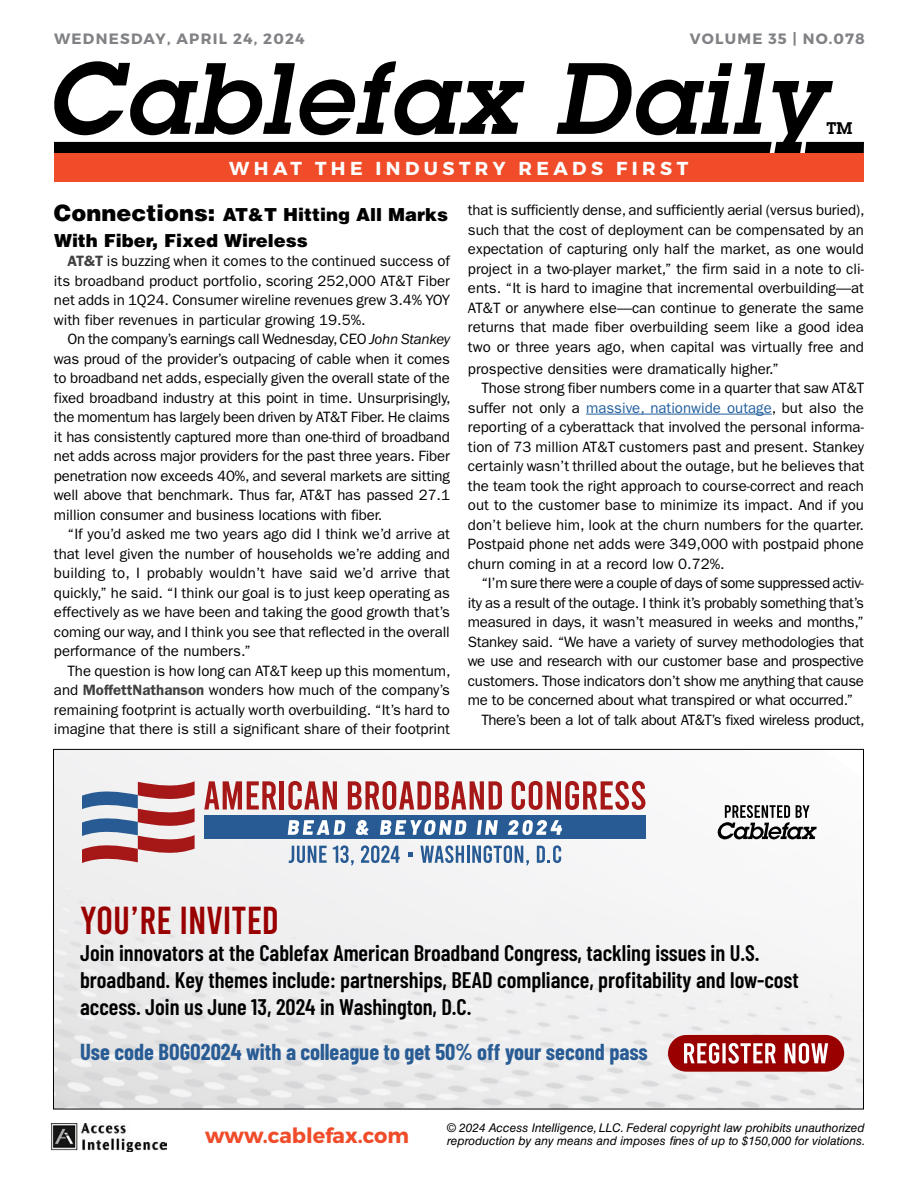
<style>
.page{position:relative;width:918px;height:1188px;background:#fff}
.page>*{position:absolute;margin:0;border:0;box-sizing:border-box;transform-origin:0 0}
.t1{font:italic 600 99px "Lubalin Graph Std";letter-spacing:.03em;color:#000}
.t2{font:39px "Bebas";color:#900}
.t3{font:600 22.5px/27px "Barlow Condensed";color:#000}
.t4{font:700 22.5px "Barlow Condensed";color:#295c94}
.t5{font:700 21px "Montserrat";color:#f04c2a}
.t6{font:700 18.75px "Montserrat";letter-spacing:.235em;color:#fff}
.t7{font:900 18px/25.5px "Helvetica LT Std";color:#000}
.t8{font:600 16.5px "Lubalin Graph Std";color:#000}
.t9{font:15px/19.5px "ITC Franklin Gothic Std";color:#000;text-align:justify}
.t10{font:15px "ITC Franklin Gothic Std";letter-spacing:-.02em;color:#000}
.t11{font:15px "ITC Franklin Gothic Std";letter-spacing:-.03em;color:#000}
.t12{font:700 15px "Montserrat";letter-spacing:.085em;color:#808285}
.t13{font:italic 12px/13.5px "Helvetica LT Std";color:#000}
.s1{font-size:22.5px}
.s2{font-weight:600;color:#414042}
.s3{font-style:italic}
.s4{color:#215e9e}
</style>
<div class="page">
<div style="left:54px;top:142px;width:718px;height:11px;background:#000"></div>
<svg style="left:805px;top:142px;width:59px;height:11px"></svg>
<div style="left:54px;top:153px;width:809px;height:29px;background:#f04c2a"></div>
<img style="left:52px;top:1123px;width:115px;height:29px">
<img style="left:55px;top:751px;width:807px;height:356px">
<svg style="left:82px;top:781px;width:113px;height:82px"></svg>
<svg style="left:204px;top:781px;width:72px;height:29px"></svg>
<hr style="left:280px;top:781px;width:4px;height:29px;background:#a61818">
<svg style="left:288px;top:781px;width:49px;height:29px"></svg>
<svg style="left:348px;top:781px;width:154px;height:29px"></svg>
<svg style="left:512px;top:781px;width:133px;height:29px"></svg>
<div style="left:204px;top:815px;width:442px;height:24px;background:#285b94"></div>
<svg style="left:288px;top:820px;width:58px;height:15px"></svg>
<svg style="left:356px;top:820px;width:13px;height:15px"></svg>
<svg style="left:380px;top:820px;width:87px;height:15px"></svg>
<svg style="left:477px;top:820px;width:21px;height:15px"></svg>
<svg style="left:508px;top:820px;width:54px;height:15px"></svg>
<svg style="left:289px;top:846px;width:38px;height:17px"></svg>
<svg style="left:333px;top:845px;width:21px;height:20px"></svg>
<svg style="left:361px;top:845px;width:39px;height:18px"></svg>
<svg style="left:408px;top:852px;width:4px;height:4px"></svg>
<svg style="left:420px;top:845px;width:109px;height:20px"></svg>
<svg style="left:537px;top:845px;width:24px;height:18px"></svg>
<svg style="left:718px;top:805px;width:99px;height:34px"></svg>
<div style="left:668px;top:1035px;width:176px;height:37px;background:#900;border-radius:18px"></div>
<svg style="left:684px;top:1043px;width:144px;height:21px"></svg>
<hr style="left:586px;top:414px;width:186px;height:1px;background:#215e9e">
<p class="t12" style="left:54px;top:29px;width:252px">WEDNESDAY, APRIL 24, 2024</p>
<p class="t12" style="left:690px;top:29px;width:177px">VOLUME 35 | NO.078</p>
<h1 class="t1" style="left:46px;top:33px;width:779px">Cablefax Daily</h1>
<p class="t8" style="left:827px;top:117px;width:27px">TM</p>
<p class="t6" style="left:229px;top:157px;width:460px">WHAT THE INDUSTRY READS FIRST</p>
<p class="t7" style="left:54px;top:202px;width:396px"><span class="s1">Connections:</span> AT&amp;T Hitting All Marks<br>With Fiber, Fixed Wireless</p>
<p class="t9" style="left:54px;top:252px;width:398px;text-indent:14px"><span class="s2">AT&amp;T</span> is buzzing when it comes to the continued success of its broadband product portfolio, scoring 252,000 AT&amp;T Fiber net adds in 1Q24. Consumer wireline revenues grew 3.4% YOY with fiber revenues in particular growing 19.5%.</p>
<p class="t9" style="left:54px;top:330px;width:398px;text-indent:13px">On the company’s earnings call Wednesday, CEO <span class="s3">John Stankey </span>was proud of the provider’s outpacing of cable when it comes to broadband net adds, especially given the overall state of the fixed broadband industry at this point in time. Unsurprisingly, the momentum has largely been driven by AT&amp;T Fiber. He claims it has consistently captured more than one-third of broadband net adds across major providers for the past three years. Fiber penetration now exceeds 40%, and several markets are sitting well above that benchmark. Thus far, AT&amp;T has passed 27.1 million consumer and business locations with fiber.</p>
<p class="t9" style="left:54px;top:525px;width:398px;text-indent:14px">“If you’d asked me two years ago did I think we’d arrive at that level given the number of households we’re adding and building to, I probably wouldn’t have said we’d arrive that quickly,” he said. “I think our goal is to just keep operating as effectively as we have been and taking the good growth that’s coming our way, and I think you see that reflected in the overall performance of the numbers.”</p>
<p class="t9" style="left:54px;top:661px;width:398px;text-indent:14px">The question is how long can AT&amp;T keep up this momentum, and <span class="s2">MoffettNathanson</span> wonders how much of the company’s remaining footprint is actually worth overbuilding. “It’s hard to imagine that there is still a significant share of their footprint</p>
<p class="t9" style="left:468px;top:201px;width:398px">that is sufficiently dense, and sufficiently aerial (versus buried), such that the cost of deployment can be compensated by an expectation of capturing only half the market, as one would project in a two-player market,” the firm said in a note to cli&shy;ents. “It is hard to imagine that incremental overbuilding—at AT&amp;T or anywhere else—can continue to generate the same returns that made fiber overbuilding seem like a good idea two or three years ago, when capital was virtually free and</p>
<p class="t9" style="left:468px;top:359px;width:313px">prospective densities were dramatically higher.”</p>
<p class="t9" style="left:481px;top:378px;width:384px">Those strong fiber numbers come in a quarter that saw AT&amp;T</p>
<p class="t9" style="left:468px;top:398px;width:398px">suffer not only a <span class="s4">massive, nationwide outage</span>, but also the</p>
<p class="t9" style="left:468px;top:417px;width:397px">reporting of a cyberattack that involved the personal informa-</p>
<p class="t9" style="left:468px;top:437px;width:398px">tion of 73 million AT&amp;T customers past and present. Stankey</p>
<p class="t9" style="left:468px;top:456px;width:398px">certainly wasn’t thrilled about the outage, but he believes that</p>
<p class="t9" style="left:468px;top:476px;width:397px">the team took the right approach to course-correct and reach</p>
<p class="t9" style="left:468px;top:495px;width:397px">out to the customer base to minimize its impact. And if you</p>
<p class="t9" style="left:468px;top:515px;width:398px">don’t believe him, look at the churn numbers for the quarter.</p>
<p class="t9" style="left:468px;top:534px;width:398px">Postpaid phone net adds were 349,000 with postpaid phone</p>
<p class="t9" style="left:468px;top:554px;width:258px">churn coming in at a record low 0.72%.</p>
<p class="t11" style="left:481px;top:574px;width:384px">“I’m sure there were a couple of days of some suppressed activ-</p>
<p class="t10" style="left:468px;top:594px;width:397px">ity as a result of the outage. I think it’s probably something that’s</p>
<p class="t10" style="left:468px;top:613px;width:398px">measured in days, it wasn’t measured in weeks and months,”</p>
<p class="t10" style="left:468px;top:633px;width:398px">Stankey said. “We have a variety of survey methodologies that</p>
<p class="t10" style="left:468px;top:652px;width:398px">we use and research with our customer base and prospective</p>
<p class="t10" style="left:468px;top:672px;width:398px">customers. Those indicators don’t show me anything that cause</p>
<p class="t10" style="left:468px;top:691px;width:387px">me to be concerned about what transpired or what occurred.”</p>
<p class="t11" style="left:481px;top:711px;width:385px">There’s been a lot of talk about AT&amp;T’s fixed wireless product,</p>
<h2 class="t2" style="left:80px;top:901px;width:200px">YOU’RE INVITED</h2>
<h3 class="t3" style="left:80px;top:938px;width:720px">Join innovators at the Cablefax American Broadband Congress, tackling issues in U.S. broadband. Key themes include: partnerships, BEAD compliance, profitability and low-cost access. Join us June 13, 2024 in Washington, D.C.</h3>
<h3 class="t4" style="left:80px;top:1036px;width:569px">Use code BOGO2024 with a colleague to get 50% off your second pass</h3>
<h3 class="t5" style="left:205px;top:1123px;width:205px">www.cablefax.com</h3>
<p class="t13" style="left:447px;top:1121px;width:420px">© 2024 Access Intelligence, LLC. Federal copyright law prohibits unauthorized reproduction by any means and imposes fines of up to $150,000 for violations.</p>
</div>
